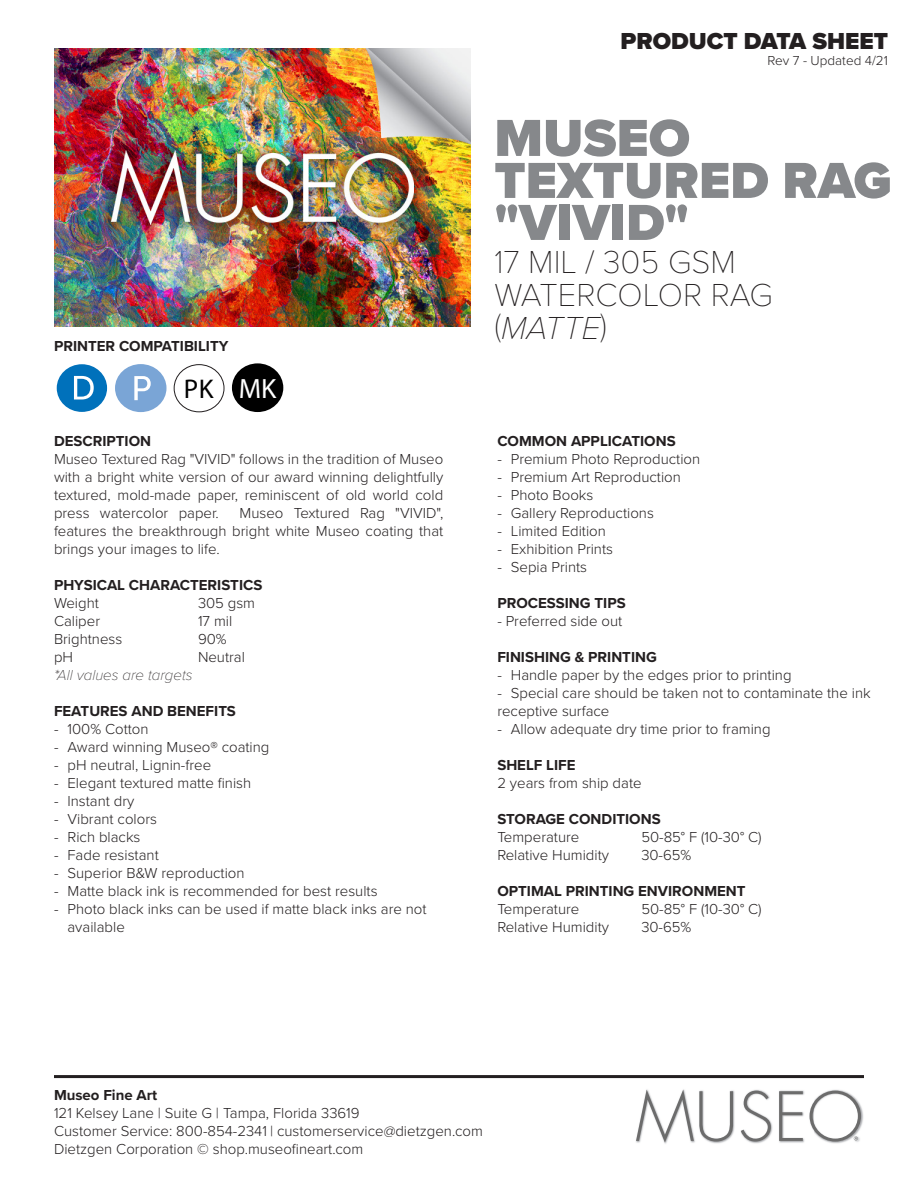
<style>
.page{position:relative;width:918px;height:1188px;background:#fff}
.page>*{position:absolute;margin:0;border:0;box-sizing:border-box;transform-origin:0 0}
.t1{font:900 54px "Proxima Nova";color:#86888b}
.t2{font:900 52.5px "Proxima Nova";color:#86888b}
.t3{font:100 33px/33px "Proxima Nova T";color:#231f20}
.t4{font:27.9px "Myriad Pro";color:#fff}
.t5{font:27.15px "Myriad Pro";color:#000}
.t6{font:900 24px "Proxima Nova";color:#231f20}
.t7{font:300 15px/18px "Proxima Nova";color:#231f20}
.t8{font:700 15px "Proxima Nova";color:#231f20}
.t9{font:italic 100 15px "Proxima Nova";color:#231f20}
.t10{font:300 13.5px "Proxima Nova";color:#231f20}
.s1{font-family:"Proxima Nova";font-style:italic}
</style>
<div class="page">
<hr style="left:54px;top:1075px;width:810px;height:3px;background:#231f20">
<img style="left:646px;top:1089px;width:218px;height:55px">
<svg style="left:636px;top:1090px;width:97px;height:53px"></svg>
<svg style="left:741px;top:1091px;width:30px;height:51px"></svg>
<svg style="left:779px;top:1091px;width:24px;height:50px"></svg>
<svg style="left:810px;top:1091px;width:51px;height:51px"></svg>
<img style="left:54px;top:48px;width:417px;height:279px">
<div style="left:57px;top:364px;width:50px;height:48px;background:#0071bb;border-radius:50%"></div>
<svg style="left:74px;top:376px;width:20px;height:24px"></svg>
<div style="left:115px;top:364px;width:52px;height:48px;background:#7aa5d6;border-radius:50%"></div>
<svg style="left:134px;top:376px;width:17px;height:24px"></svg>
<div style="left:174px;top:364px;width:51px;height:48px;border:1px solid #231f20;border-radius:50%"></div>
<div style="left:232px;top:363px;width:51px;height:49px;background:#000;border-radius:50%"></div>
<p class="t8" style="left:54px;top:335px;width:176px">PRINTER COMPATIBILITY</p>
<p class="t5" style="left:184px;top:372px;width:31px">PK</p>
<p class="t4" style="left:239px;top:371px;width:39px">MK</p>
<p class="t8" style="left:54px;top:430px;width:99px">DESCRIPTION</p>
<p class="t7" style="left:54px;top:449px;width:391px;text-align:justify">Museo Textured Rag "VIVID" follows in the tradition of Museo with a bright white version of our award winning delightfully textured, mold-made paper, reminiscent of old world cold press watercolor paper.</p>
<p class="t7" style="left:54px;top:503px;width:391px;text-align:justify;text-indent:186px">Museo Textured Rag "VIVID", features the breakthrough bright white Museo coating that brings your images to life.</p>
<p class="t8" style="left:54px;top:574px;width:210px">PHYSICAL CHARACTERISTICS</p>
<p class="t7" style="left:54px;top:593px;width:46px">Weight</p>
<p class="t7" style="left:198px;top:593px;width:59px">305 gsm</p>
<p class="t7" style="left:54px;top:611px;width:48px">Caliper</p>
<p class="t7" style="left:198px;top:611px;width:36px">17 mil</p>
<p class="t7" style="left:54px;top:629px;width:70px">Brightness</p>
<p class="t7" style="left:198px;top:629px;width:30px">90%</p>
<p class="t7" style="left:54px;top:647px;width:21px">pH</p>
<p class="t7" style="left:198px;top:647px;width:48px">Neutral</p>
<p class="t9" style="left:54px;top:664px;width:140px">*All values are targets</p>
<p class="t8" style="left:54px;top:700px;width:183px">FEATURES AND BENEFITS</p>
<p class="t7" style="left:54px;top:719px;width:96px">- 100% Cotton</p>
<p class="t7" style="left:54px;top:737px;width:217px">- Award winning Museo® coating</p>
<p class="t7" style="left:54px;top:755px;width:159px">- pH neutral, Lignin-free</p>
<p class="t7" style="left:54px;top:773px;width:199px">- Elegant textured matte finish</p>
<p class="t7" style="left:54px;top:791px;width:82px">- Instant dry</p>
<p class="t7" style="left:54px;top:809px;width:105px">- Vibrant colors</p>
<p class="t7" style="left:54px;top:827px;width:88px">- Rich blacks</p>
<p class="t7" style="left:54px;top:845px;width:106px">- Fade resistant</p>
<p class="t7" style="left:54px;top:863px;width:192px">- Superior B&amp;W reproduction</p>
<p class="t7" style="left:54px;top:881px;width:325px">- Matte black ink is recommended for best results</p>
<p class="t7" style="left:68px;top:899px;width:361px;text-indent:-14px">- Photo black inks can be used if matte black inks are not available</p>
<h3 class="t6" style="left:621px;top:23px;width:269px">PRODUCT DATA SHEET</h3>
<p class="t10" style="left:768px;top:51px;width:122px">Rev 7 - Updated 4/21</p>
<p class="t1" style="left:494px;top:98px;width:197px">MUSEO</p>
<p class="t2" style="left:494px;top:141px;width:399px">TEXTURED RAG</p>
<p class="t2" style="left:494px;top:183px;width:196px">"VIVID"</p>
<p class="t3" style="left:494px;top:243px;width:280px">17 MIL / 305 GSM<br>WATERCOLOR RAG (<span class="s1">MATTE</span>)</p>
<p class="t8" style="left:497px;top:430px;width:180px">COMMON APPLICATIONS</p>
<p class="t7" style="left:497px;top:449px;width:204px">- Premium Photo Reproduction</p>
<p class="t7" style="left:497px;top:467px;width:185px">- Premium Art Reproduction</p>
<p class="t7" style="left:497px;top:485px;width:98px">- Photo Books</p>
<p class="t7" style="left:497px;top:503px;width:158px">- Gallery Reproductions</p>
<p class="t7" style="left:497px;top:521px;width:110px">- Limited Edition</p>
<p class="t7" style="left:497px;top:539px;width:117px">- Exhibition Prints</p>
<p class="t7" style="left:497px;top:557px;width:91px">- Sepia Prints</p>
<p class="t8" style="left:497px;top:592px;width:130px">PROCESSING TIPS</p>
<p class="t7" style="left:497px;top:611px;width:126px">- Preferred side out</p>
<p class="t8" style="left:497px;top:646px;width:161px">FINISHING &amp; PRINTING</p>
<p class="t7" style="left:497px;top:665px;width:296px">- Handle paper by the edges prior to printing</p>
<p class="t7" style="left:497px;top:683px;width:375px">- Special care should be taken not to contaminate the ink receptive surface</p>
<p class="t7" style="left:497px;top:719px;width:275px">- Allow adequate dry time prior to framing</p>
<p class="t8" style="left:497px;top:754px;width:80px">SHELF LIFE</p>
<p class="t7" style="left:497px;top:773px;width:146px">2 years from ship date</p>
<p class="t8" style="left:497px;top:808px;width:165px">STORAGE CONDITIONS</p>
<p class="t7" style="left:497px;top:827px;width:84px">Temperature</p>
<p class="t7" style="left:641px;top:827px;width:122px">50-85° F (10-30° C)</p>
<p class="t7" style="left:497px;top:845px;width:113px">Relative Humidity</p>
<p class="t7" style="left:641px;top:845px;width:52px">30-65%</p>
<p class="t8" style="left:497px;top:880px;width:250px">OPTIMAL PRINTING ENVIRONMENT</p>
<p class="t7" style="left:497px;top:899px;width:84px">Temperature</p>
<p class="t7" style="left:641px;top:899px;width:122px">50-85° F (10-30° C)</p>
<p class="t7" style="left:497px;top:917px;width:113px">Relative Humidity</p>
<p class="t7" style="left:641px;top:917px;width:52px">30-65%</p>
<p class="t8" style="left:54px;top:1084px;width:105px">Museo Fine Art</p>
<p class="t7" style="left:54px;top:1103px;width:430px">121 Kelsey Lane | Suite G | Tampa, Florida 33619<br>Customer Service: 800-854-2341 | customerservice@dietzgen.com<br>Dietzgen Corporation © shop.museofineart.com</p>
</div>
